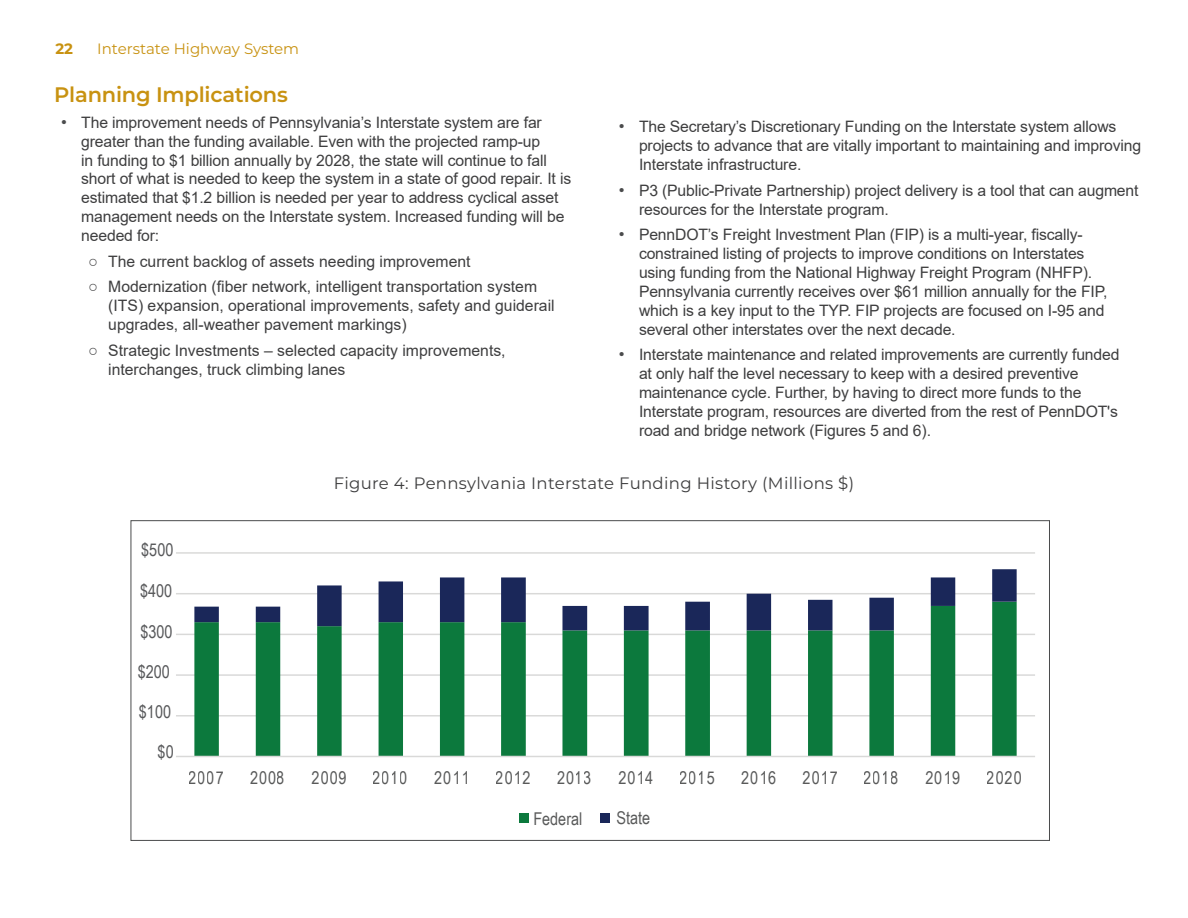
<style>
.page{position:relative;width:1188px;height:918px;background:#fff}
.page>*{position:absolute;margin:0;border:0;box-sizing:border-box;transform-origin:0 0}
.Bullet_List{font:600 21px "Montserrat";letter-spacing:-.01em;color:#c89211}
.t1{font:17.7px "Arial Narrow";letter-spacing:.05em;color:#595a5a}
.t2{font:17.7px "Arial Narrow";color:#57585a}
.t3{font:17.7px "Arial Narrow";color:#595a5a}
.t4{font:16.5px "Montserrat";letter-spacing:.02em;color:#3e3e3f}
.t5{font:15.75px/18.9px "Arial";letter-spacing:-.01em;color:#3e3e3f}
.Heading_2{font:15px "Montserrat";color:#c89211}
.t6{font:700 15px "Montserrat";color:#c89211}
.s1{font-size:16.5px;color:#4b4c4d}
.s2{font-size:16.5px}
</style>
<div class="page">
<hr style="left:176px;top:552px;width:859px;height:2px;background:#d9d9d8">
<hr style="left:176px;top:593px;width:859px;height:1px;background:#d9d9d8">
<hr style="left:176px;top:634px;width:859px;height:1px;background:#d9d9d8">
<hr style="left:176px;top:674px;width:859px;height:2px;background:#d9d9d8">
<hr style="left:176px;top:715px;width:859px;height:2px;background:#d9d9d8">
<svg style="left:194px;top:630px;width:823px;height:126px"></svg>
<svg style="left:194px;top:569px;width:823px;height:61px"></svg>
<hr style="left:176px;top:756px;width:859px;height:1px;background:#d9d9d8">
<div style="left:519px;top:814px;width:10px;height:9px;background:#0c793d"></div>
<div style="left:601px;top:814px;width:9px;height:9px;background:#1a2759"></div>
<p class="t6" style="left:55px;top:38px;width:19px">22</p>
<p class="Heading_2" style="left:97px;top:38px;width:204px">Interstate Highway System</p>
<p class="Bullet_List" style="left:54px;top:80px;width:235px">Planning Implications</p>
<p class="t5" style="left:81px;top:113px;width:491px;text-indent:-20px"><span class="s1">•</span> The improvement needs of Pennsylvania’s Interstate system are far greater than the funding available. Even with the projected ramp-up<br>in funding to $1 billion annually by 2028, the state will continue to fall short of what is needed to keep the system in a state of good repair. It is estimated that $1.2 billion is needed per year to address cyclical asset management needs on the Interstate system. Increased funding will be needed for:</p>
<p class="t5" style="left:88px;top:252px;width:384px"><span class="s2">○</span> The current backlog of assets needing improvement</p>
<p class="t5" style="left:108px;top:277px;width:448px;text-indent:-20px"><span class="s2">○</span> Modernization (fiber network, intelligent transportation system (ITS) expansion, operational improvements, safety and guiderail upgrades, all-weather pavement markings)</p>
<p class="t5" style="left:108px;top:341px;width:399px;text-indent:-20px"><span class="s2">○</span> Strategic Investments – selected capacity improvements, interchanges, truck climbing lanes</p>
<p class="t5" style="left:639px;top:117px;width:504px;text-indent:-20px"><span class="s1">•</span> The Secretary’s Discretionary Funding on the Interstate system allows projects to advance that are vitally important to maintaining and improving<br>Interstate infrastructure.</p>
<p class="t5" style="left:639px;top:181px;width:501px;text-indent:-20px"><span class="s1">•</span> P3 (Public-Private Partnership) project delivery is a tool that can augment resources for the Interstate program.</p>
<p class="t5" style="left:639px;top:225px;width:470px;text-indent:-20px"><span class="s1">•</span> PennDOT’s Freight Investment Plan (FIP) is a multi-year, fiscally&shy;constrained listing of projects to improve conditions on Interstates using funding from the National Highway Freight Program (NHFP).<br>Pennsylvania currently receives over $61 million annually for the FIP, which is a key input to the TYP. FIP projects are focused on I-95 and several other interstates over the next decade.</p>
<p class="t5" style="left:639px;top:345px;width:482px;text-indent:-20px"><span class="s1">•</span> Interstate maintenance and related improvements are currently funded at only half the level necessary to keep with a desired preventive maintenance cycle. Further, by having to direct more funds to the Interstate program, resources are diverted from the rest of PennDOT's road and bridge network (Figures 5 and 6).</p>
<p class="t4" style="left:334px;top:471px;width:522px">Figure 4: Pennsylvania Interstate Funding History (Millions $)</p>
<p class="t2" style="left:141px;top:537px;width:34px">$500</p>
<p class="t2" style="left:140px;top:578px;width:34px">$400</p>
<p class="t2" style="left:141px;top:619px;width:34px">$300</p>
<p class="t2" style="left:138px;top:658px;width:34px">$200</p>
<p class="t2" style="left:139px;top:699px;width:34px">$100</p>
<p class="t2" style="left:158px;top:739px;width:18px">$0</p>
<p class="t1" style="left:189px;top:765px;width:36px">2007</p>
<p class="t1" style="left:250px;top:765px;width:36px">2008</p>
<p class="t1" style="left:312px;top:765px;width:36px">2009</p>
<p class="t1" style="left:373px;top:765px;width:36px">2010</p>
<p class="t1" style="left:434px;top:765px;width:36px">2011</p>
<p class="t1" style="left:496px;top:765px;width:36px">2012</p>
<p class="t1" style="left:557px;top:765px;width:36px">2013</p>
<p class="t1" style="left:618px;top:765px;width:36px">2014</p>
<p class="t1" style="left:680px;top:765px;width:36px">2015</p>
<p class="t1" style="left:741px;top:765px;width:36px">2016</p>
<p class="t1" style="left:803px;top:765px;width:36px">2017</p>
<p class="t1" style="left:864px;top:765px;width:36px">2018</p>
<p class="t1" style="left:925px;top:765px;width:36px">2019</p>
<p class="t1" style="left:987px;top:765px;width:36px">2020</p>
<p class="t3" style="left:533px;top:806px;width:51px">Federal</p>
<p class="t1" style="left:616px;top:805px;width:35px">State</p>
</div>
